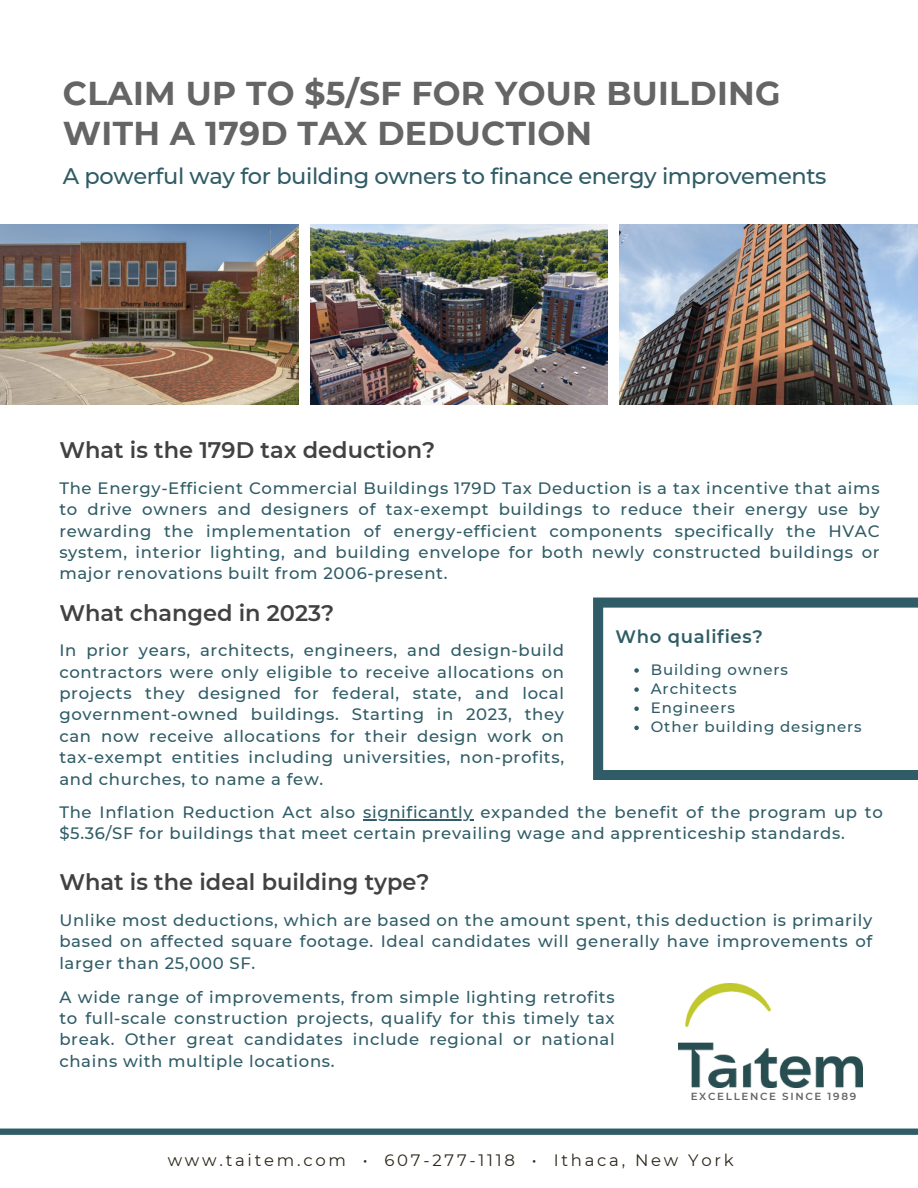
<style>
.page{position:relative;width:918px;height:1188px;background:#fff}
.page>*{position:absolute;margin:0;border:0;box-sizing:border-box;transform-origin:0 0}
.t1{font:700 33px/40.5px "Montserrat";letter-spacing:.01em;color:#656565}
.t2{font:600 22.5px "Montserrat";color:#414141}
.t3{font:500 22.5px "Montserrat";letter-spacing:-.015em;color:#2f5c66}
.t4{font:600 18px "Montserrat";letter-spacing:.04em;color:#2f5c66}
.t5{font:500 16.5px/21.3px "Montserrat";letter-spacing:.04em;color:#2f5c66;text-align:justify}
.t6{font:16.5px "Montserrat";letter-spacing:.165em;color:#2c261b}
.t7{font:500 15px "Montserrat";letter-spacing:.06em;color:#2f5c66}
.t8{font:600 10.35px "Montserrat";letter-spacing:.16em;color:#656565}
</style>
<div class="page">
<svg style="left:0;top:1128px;width:918px;height:7px;background:#426b74"></svg>
<img style="left:0;top:224px;width:298px;height:180px">
<img style="left:310px;top:224px;width:298px;height:180px">
<img style="left:620px;top:224px;width:298px;height:180px">
<svg style="left:593px;top:598px;width:325px;height:182px"></svg>
<svg style="left:634px;top:668px;width:5px;height:5px"></svg>
<svg style="left:634px;top:687px;width:5px;height:5px"></svg>
<svg style="left:634px;top:706px;width:5px;height:5px"></svg>
<svg style="left:634px;top:726px;width:5px;height:4px"></svg>
<img style="left:678px;top:984px;width:185px;height:104px">
<hr style="left:363px;top:819px;width:110px;height:1px;background:#2f5c66">
<p class="t1" style="left:63px;top:73px;width:719px">CLAIM UP TO $5/SF FOR YOUR BUILDING<br>WITH A 179D TAX DEDUCTION</p>
<h3 class="t3" style="left:63px;top:163px;width:765px">A powerful way for building owners to finance energy improvements</h3>
<h3 class="t2" style="left:59px;top:436px;width:377px">What is the 179D tax deduction?</h3>
<h3 class="t5" style="left:59px;top:477px;width:822px">The Energy-Efficient Commercial Buildings 179D Tax Deduction is a tax incentive that aims to drive owners and designers of tax-exempt buildings to reduce their energy use by rewarding the implementation of energy-efficient components specifically the HVAC system, interior lighting, and building envelope for both newly constructed buildings or major renovations built from 2006-present.</h3>
<p class="t2" style="left:59px;top:599px;width:277px">What changed in 2023?</p>
<h3 class="t5" style="left:59px;top:640px;width:506px">In prior years, architects, engineers, and design-build contractors were only eligible to receive allocations on projects they designed for federal, state, and local government-owned buildings. Starting in 2023, they can now receive allocations for their design work on tax-exempt entities including universities, non-profits, and churches, to name a few.</h3>
<h2 class="t4" style="left:615px;top:625px;width:149px">Who qualifies?</h2>
<h1 class="t7" style="left:651px;top:660px;width:139px">Building owners</h1>
<h2 class="t7" style="left:651px;top:680px;width:87px">Architects</h2>
<h2 class="t7" style="left:651px;top:699px;width:86px">Engineers</h2>
<h3 class="t7" style="left:651px;top:718px;width:212px">Other building designers</h3>
<h4 class="t5" style="left:59px;top:801px;width:825px">The Inflation Reduction Act also significantly expanded the benefit of the program up to $5.36/SF for buildings that meet certain prevailing wage and apprenticeship standards.</h4>
<p class="t2" style="left:59px;top:868px;width:372px">What is the ideal building type?</p>
<p class="t5" style="left:59px;top:909px;width:815px">Unlike most deductions, which are based on the amount spent, this deduction is primarily based on affected square footage. Ideal candidates will generally have improvements of larger than 25,000 SF.</p>
<h3 class="t5" style="left:59px;top:986px;width:557px">A wide range of improvements, from simple lighting retrofits to full-scale construction projects, qualify for this timely tax break. Other great candidates include regional or national chains with multiple locations.</h3>
<p class="t8" style="left:691px;top:1090px;width:167px">EXCELLENCE SINCE 1989</p>
<h2 class="t6" style="left:168px;top:1150px;width:567px">www.taitem.com • 607-277-1118 • Ithaca, New York</h2>
</div>
